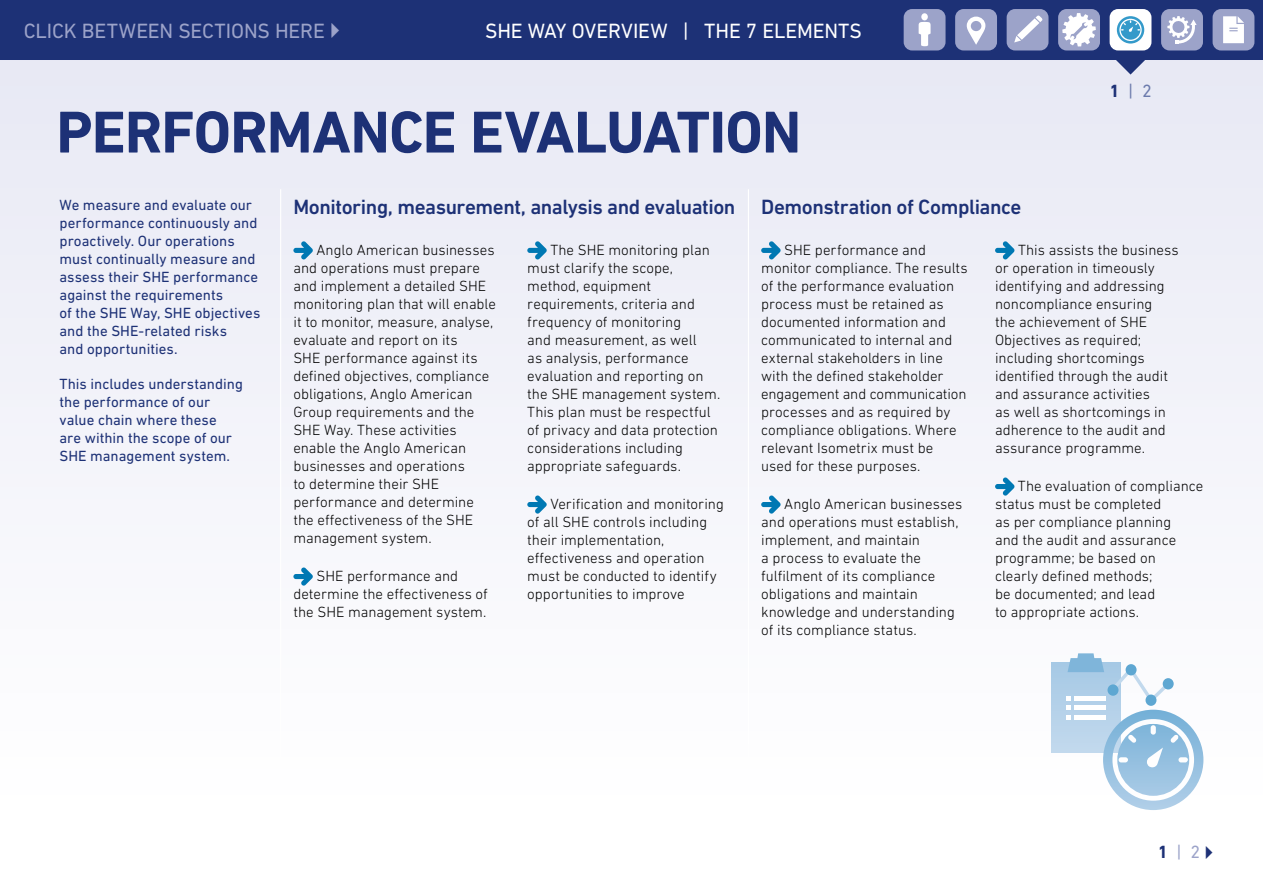
<style>
.page{position:relative;width:1263px;height:893px;background:#fff}
.page>*{position:absolute;margin:0;border:0;box-sizing:border-box;transform-origin:0 0}
.t1{font:700 60px "DIN Next LT Pro";letter-spacing:-.015em;color:#1d3176}
.t2{font:500 21px "DIN Next LT Pro";letter-spacing:-.02em;color:#1d3176}
.t3{font:21px "DIN Next LT Pro";letter-spacing:-.01em;color:#fff}
.t4{font:21px "DIN Next LT Pro";letter-spacing:-.005em;color:#9ca3c9}
.t5{font:18px "DIN Next LT Pro";color:#6c7bad}
.t6{font:18px "DIN Next LT Pro";color:#9ca3c9}
.t7{font:300 15px/18px "DIN Next LT Pro";color:#000}
.t8{font:15px/18px "DIN Next LT Pro";color:#1d3176}
.s1{font-weight:700;color:#1d3176}
</style>
<div class="page">
<div style="left:0;top:0;width:1263px;height:810px;background:#f3f4fa"></div>
<div style="left:0;top:0;width:1263px;height:60px;background:#1d3176"></div>
<div style="left:1109px;top:9px;width:42px;height:41px;background:#fff;border-radius:8px"></div>
<svg style="left:293px;top:241px;width:20px;height:18px"></svg>
<svg style="left:293px;top:567px;width:20px;height:19px"></svg>
<svg style="left:761px;top:241px;width:20px;height:18px"></svg>
<svg style="left:761px;top:495px;width:20px;height:19px"></svg>
<hr style="left:280px;top:189px;width:1px;height:665px;background:#fff">
<hr style="left:748px;top:189px;width:1px;height:665px;background:#fff">
<svg style="left:527px;top:241px;width:20px;height:18px"></svg>
<svg style="left:527px;top:495px;width:20px;height:19px"></svg>
<svg style="left:995px;top:241px;width:19px;height:18px"></svg>
<svg style="left:995px;top:477px;width:19px;height:19px"></svg>
<svg style="left:1115px;top:60px;width:30px;height:15px"></svg>
<svg style="left:1117px;top:16px;width:27px;height:28px"></svg>
<svg style="left:1052px;top:663px;width:68px;height:89px;background:#b5d1e9"></svg>
<svg style="left:1067px;top:653px;width:37px;height:19px"></svg>
<div style="left:1074px;top:696px;width:31px;height:5px;background:#fff"></div>
<hr style="left:1074px;top:706px;width:31px;height:4px;background:#fff">
<hr style="left:1074px;top:715px;width:31px;height:4px;background:#fff">
<svg style="left:1066px;top:696px;width:5px;height:23px"></svg>
<svg style="left:1111px;top:668px;width:59px;height:35px"></svg>
<div style="left:1107px;top:684px;width:11px;height:12px;background:#5ea7d2;border-radius:50%"></div>
<div style="left:1125px;top:664px;width:11px;height:11px;background:#5ea7d2;border-radius:50%"></div>
<div style="left:1145px;top:694px;width:11px;height:12px;background:#5ea7d2;border-radius:50%"></div>
<div style="left:1163px;top:678px;width:11px;height:11px;background:#5ea7d2;border-radius:50%"></div>
<svg style="left:1103px;top:710px;width:100px;height:100px"></svg>
<div style="left:904px;top:9px;width:41px;height:41px;background:#9ca3c9;border-radius:8px"></div>
<div style="left:921px;top:13px;width:7px;height:7px;background:#fff;border-radius:50%"></div>
<svg style="left:919px;top:22px;width:12px;height:24px"></svg>
<div style="left:955px;top:9px;width:42px;height:41px;background:#9ca3c9;border-radius:8px"></div>
<svg style="left:967px;top:17px;width:18px;height:28px"></svg>
<div style="left:1007px;top:9px;width:41px;height:41px;background:#9ca3c9;border-radius:8px"></div>
<svg style="left:1014px;top:15px;width:29px;height:27px"></svg>
<div style="left:1212px;top:9px;width:42px;height:41px;background:#9ca3c9;border-radius:8px"></div>
<svg style="left:1223px;top:16px;width:21px;height:27px"></svg>
<div style="left:1161px;top:9px;width:42px;height:41px;background:#9ca3c9;border-radius:8px"></div>
<svg style="left:1167px;top:16px;width:30px;height:27px"></svg>
<div style="left:1058px;top:9px;width:42px;height:41px;background:#9ca3c9;border-radius:8px"></div>
<svg style="left:1062px;top:13px;width:34px;height:33px"></svg>
<h2 class="t4" style="left:24px;top:19px;width:303px">CLICK BETWEEN SECTIONS HERE</h2>
<h2 class="t3" style="left:485px;top:18px;width:378px">SHE WAY OVERVIEW | THE 7 ELEMENTS</h2>
<h1 class="t1" style="left:56px;top:97px;width:746px">PERFORMANCE EVALUATION</h1>
<p class="t5" style="left:1109px;top:81px;width:44px"><span class="s1">1</span> | 2</p>
<p class="t8" style="left:60px;top:195px;width:202px">We measure and evaluate our performance continuously and proactively. Our operations must continually measure and assess their SHE performance against the requirements<br>of the SHE Way, SHE objectives and the SHE-related risks<br>and opportunities.</p>
<p class="t8" style="left:60px;top:374px;width:185px">This includes understanding the performance of our value chain where these<br>are within the scope of our<br>SHE management system.</p>
<h2 class="t2" style="left:293px;top:195px;width:730px">Monitoring, measurement, analysis and evaluation Demonstration of Compliance</h2>
<p class="t7" style="left:293px;top:241px;width:204px;text-indent:23px">Anglo American businesses and operations must prepare and implement a detailed SHE monitoring plan that will enable it to monitor, measure, analyse, evaluate and report on its<br>SHE performance against its defined objectives, compliance obligations, Anglo American<br>Group requirements and the<br>SHE Way. These activities enable the Anglo American businesses and operations<br>to determine their SHE performance and determine the effectiveness of the SHE management system.</p>
<p class="t7" style="left:293px;top:567px;width:196px;text-align:center">SHE performance and determine the effectiveness of the SHE management system.</p>
<p class="t7" style="left:527px;top:241px;width:194px;text-indent:23px">The SHE monitoring plan must clarify the scope, method, equipment requirements, criteria and frequency of monitoring<br>and measurement, as well<br>as analysis, performance evaluation and reporting on the SHE management system.<br>This plan must be respectful of privacy and data protection considerations including appropriate safeguards.</p>
<p class="t7" style="left:527px;top:495px;width:198px;text-indent:23px">Verification and monitoring of all SHE controls including their implementation, effectiveness and operation must be conducted to identify opportunities to improve</p>
<p class="t7" style="left:761px;top:241px;width:208px;text-indent:23px">SHE performance and monitor compliance. The results of the performance evaluation process must be retained as documented information and communicated to internal and external stakeholders in line with the defined stakeholder engagement and communication processes and as required by compliance obligations. Where relevant Isometrix must be used for these purposes.</p>
<p class="t7" style="left:761px;top:495px;width:203px;text-indent:23px">Anglo American businesses and operations must establish, implement, and maintain<br>a process to evaluate the fulfilment of its compliance obligations and maintain knowledge and understanding of its compliance status.</p>
<p class="t7" style="left:995px;top:241px;width:185px;text-indent:23px">This assists the business or operation in timeously identifying and addressing noncompliance ensuring<br>the achievement of SHE<br>Objectives as required; including shortcomings identified through the audit and assurance activities<br>as well as shortcomings in adherence to the audit and assurance programme.</p>
<p class="t7" style="left:995px;top:477px;width:210px;text-indent:23px">The evaluation of compliance status must be completed<br>as per compliance planning<br>and the audit and assurance programme; be based on<br>clearly defined methods;<br>be documented; and lead<br>to appropriate actions.</p>
<p class="t6" style="left:1158px;top:841px;width:44px"><span class="s1">1</span> | 2</p>
</div>
